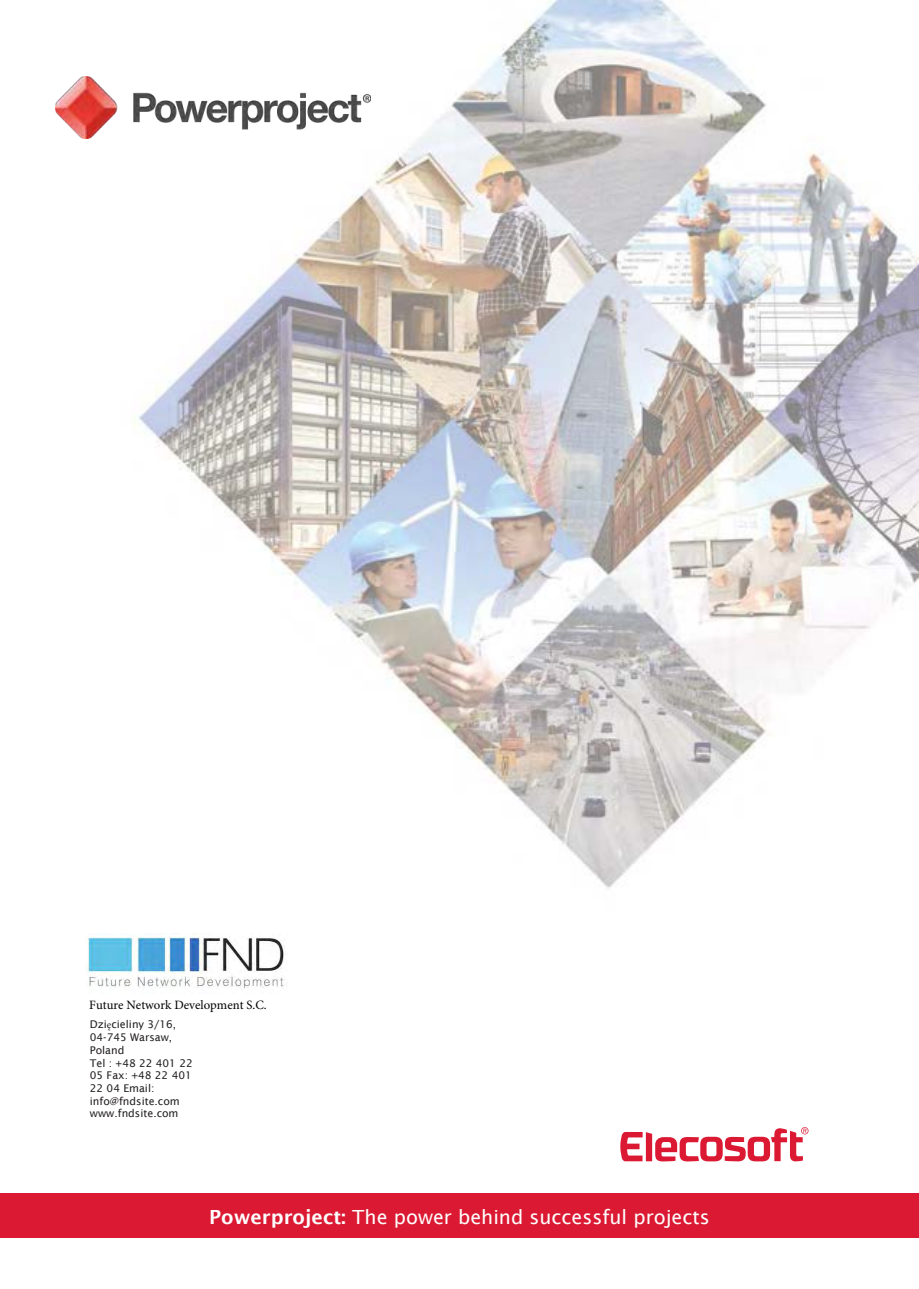
<style>
.page{position:relative;width:919px;height:1289px;background:#fff}
.page>*{position:absolute;margin:0;border:0;box-sizing:border-box;transform-origin:0 0}
.t1{font:19.5px "Lucida Sans";color:#fff}
.t2{font:12.75px "Minion Pro";color:#000}
.t3{font:10.65px/12.8px "Lucida Sans";color:#231f20}
.s1{font-family:"Minion Pro"}
.s2{font-weight:600}
</style>
<div class="page">
<img style="left:86px;top:0;width:832px;height:888px">
<img style="left:55px;top:77px;width:315px;height:61px">
<div style="left:0;top:1193px;width:918px;height:44px;background:#db1932"></div>
<svg style="left:620px;top:1127px;width:188px;height:34px"></svg>
<img style="left:86px;top:933px;width:199px;height:57px">
<p class="t2" style="left:89px;top:996px;width:179px">Future Network Development S.C.</p>
<p class="t3" style="left:90px;top:1018px;width:104px">Dzi<span class="s1">ę</span>cieliny 3/16,<br>04-745 Warsaw,<br>Poland<br>Tel : +48 22 401 22<br>05 Fax: +48 22 401<br>22 04 Email: info@fndsite.com www.fndsite.com</p>
<h1 class="t1" style="left:209px;top:1208px;width:502px"><span class="s2">Powerproject:</span> The power behind successful projects</h1>
</div>
